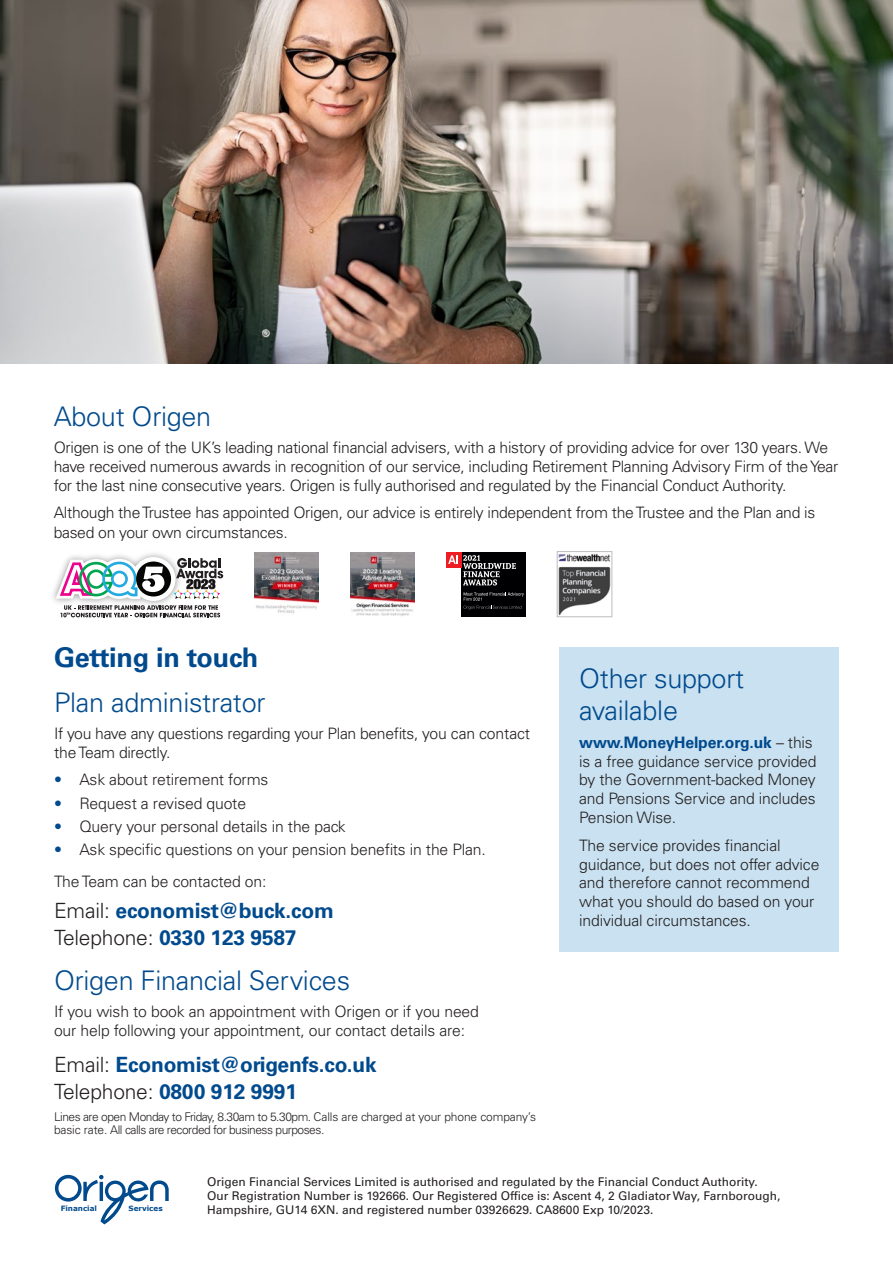
<style>
.page{position:relative;width:893px;height:1263px;background:#fff}
.page>*{position:absolute;margin:0;border:0;box-sizing:border-box;transform-origin:0 0}
.t1{font:300 27px/32.4px "Univers LT Std";letter-spacing:-.01em;color:#004a8d}
.t2{font:700 27px "Univers LT Std";letter-spacing:-.01em;color:#004a8d}
.t3{font:700 21px/27px "Univers LT Std";letter-spacing:-.01em;color:#004a8d}
.t4{font:300 15.75px/18.9px "Univers LT Std";letter-spacing:-.02em;color:#231f20}
.t5{font:12px/14.4px "Univers LT Std";color:#231f20}
.t6{font:300 12px/13.5px "Univers LT Std";letter-spacing:-.04em;color:#231f20}
.t7{font:700 7.2px "Verdana";color:#004a8d}
.s1{color:#004a8d}
.s2{font-weight:300;color:#231f20}
.s3{font-weight:700;color:#004a8d}
</style>
<div class="page">
<img style="left:0;top:0;width:893px;height:364px">
<div style="left:559px;top:647px;width:280px;height:304px;background:#c9e1f0"></div>
<svg style="left:55px;top:1175px;width:114px;height:49px"></svg>
<svg style="left:54px;top:556px;width:169px;height:61px"></svg>
<img style="left:255px;top:552px;width:64px;height:62px">
<img style="left:351px;top:552px;width:63px;height:64px">
<img style="left:559px;top:554px;width:51px;height:61px">
<div style="left:461px;top:552px;width:65px;height:65px;background:#000002"></div>
<div style="left:446px;top:552px;width:15px;height:15px;background:#ee1d23"></div>
<svg style="left:448px;top:555px;width:68px;height:30px"></svg>
<svg style="left:463px;top:592px;width:61px;height:18px"></svg>
<div style="left:557px;top:551px;width:55px;height:66px;border:1px solid #bcbdc0"></div>
<p class="t1" style="left:54px;top:400px;width:159px">About Origen</p>
<p class="t4" style="left:54px;top:438px;width:786px">Origen is one of the UK’s leading national financial advisers, with a history of providing advice for over 130 years. We have received numerous awards in recognition of our service, including Retirement Planning Advisory Firm of the Year for the last nine consecutive years. Origen is fully authorised and regulated by the Financial Conduct Authority.</p>
<p class="t4" style="left:54px;top:503px;width:763px;line-height:19.8px">Although the Trustee has appointed Origen, our advice is entirely independent from the Trustee and the Plan and is based on your own circumstances.</p>
<p class="t2" style="left:54px;top:641px;width:206px">Getting in touch</p>
<p class="t1" style="left:54px;top:686px;width:213px">Plan administrator</p>
<p class="t4" style="left:54px;top:724px;width:478px">If you have any questions regarding your Plan benefits, you can contact the Team directly.</p>
<p class="t4" style="left:54px;top:770px;width:216px"><span class="s1">•</span> Ask about retirement forms</p>
<p class="t4" style="left:54px;top:794px;width:194px"><span class="s1">•</span> Request a revised quote</p>
<p class="t4" style="left:54px;top:817px;width:293px"><span class="s1">•</span> Query your personal details in the pack</p>
<p class="t4" style="left:54px;top:840px;width:433px"><span class="s1">•</span> Ask specific questions on your pension benefits in the Plan.</p>
<p class="t4" style="left:54px;top:871px;width:214px">The Team can be contacted on:</p>
<p class="t3" style="left:54px;top:897px;width:281px"><span class="s2">Email:</span> economist@buck.com<br><span class="s2">Telephone:</span> 0330 123 9587</p>
<p class="t1" style="left:54px;top:964px;width:298px">Origen Financial Services</p>
<p class="t4" style="left:54px;top:1002px;width:426px">If you wish to book an appointment with Origen or if you need our help following your appointment, our contact details are:</p>
<p class="t3" style="left:54px;top:1051px;width:324px"><span class="s2">Email:</span> Economist@origenfs.co.uk<br><span class="s2">Telephone:</span> 0800 912 9991</p>
<p class="t6" style="left:54px;top:1110px;width:483px">Lines are open Monday to Friday, 8.30am to 5.30pm. Calls are charged at your phone company’s basic rate. All calls are recorded for business purposes.</p>
<p class="t1" style="left:579px;top:662px;width:166px">Other support available</p>
<p class="t4" style="left:579px;top:733px;width:239px"><span class="s3">www.MoneyHelper.org.uk</span> – this is a free guidance service provided by the Government-backed Money and Pensions Service and includes<br>Pension Wise.</p>
<p class="t4" style="left:579px;top:836px;width:242px">The service provides financial guidance, but does not offer advice and therefore cannot recommend what you should do based on your individual circumstances.</p>
<p class="t7" style="left:61px;top:1203px;width:38px">Financial</p>
<p class="t7" style="left:129px;top:1203px;width:36px">Services</p>
<p class="t5" style="left:207px;top:1174px;width:575px">Origen Financial Services Limited is authorised and regulated by the Financial Conduct Authority.<br>Our Registration Number is 192666. Our Registered Office is: Ascent 4, 2 Gladiator Way, Farnborough,<br>Hampshire, GU14 6XN. and registered number 03926629. CA8600 Exp 10/2023.</p>
</div>
